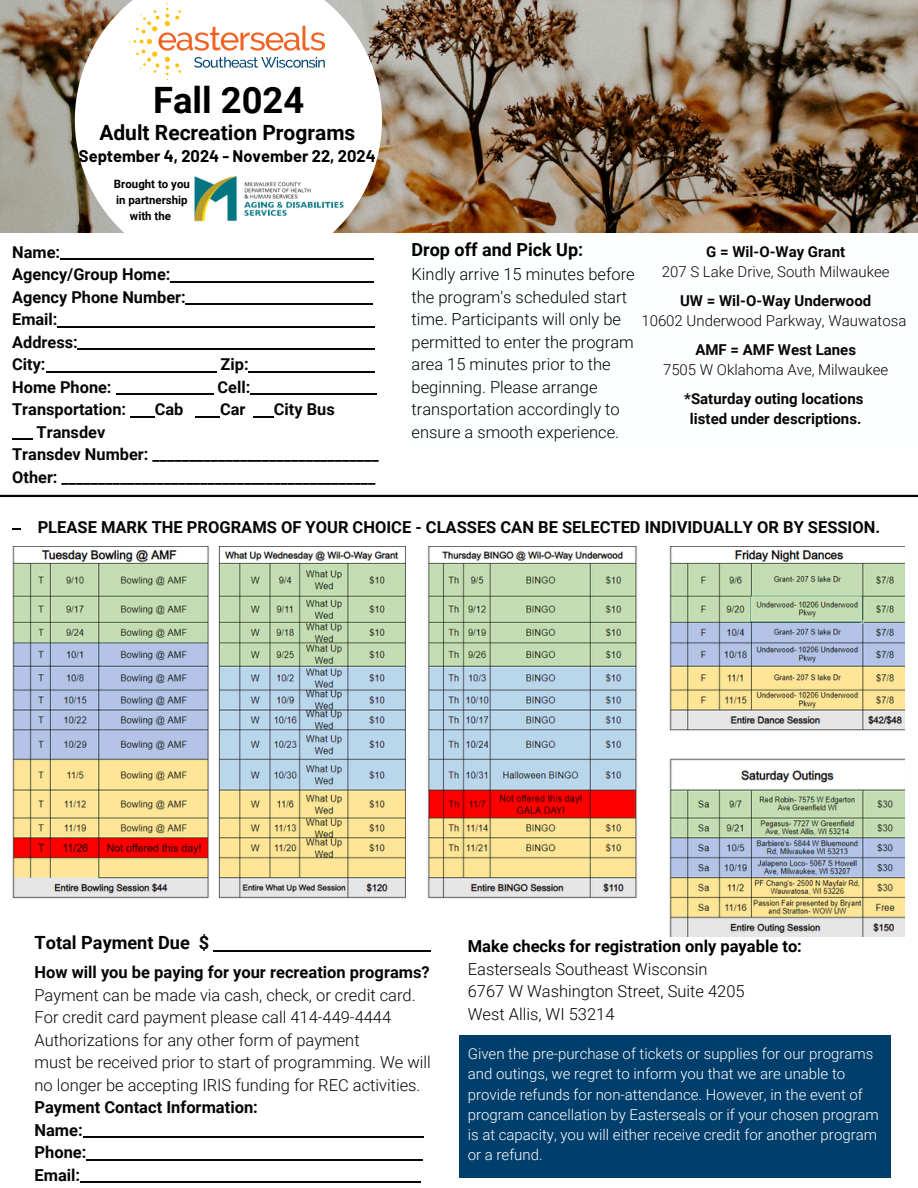
<style>
.page{position:relative;width:918px;height:1188px;background:#fff}
.page>*{position:absolute;margin:0;border:0;box-sizing:border-box;transform-origin:0 0}
.t1{font:700 36.3px "Roboto";color:#000}
.t2{font:700 21px "Roboto";color:#000}
.t3{font:700 18.15px "Roboto";color:#060606}
.t4{font:700 18px "Roboto";color:#000}
.t5{font:300 16.5px/22.5px "Roboto";color:#000}
.t6{font:300 16.5px/22.5px "Roboto";color:#060606}
.t7{font:700 16.5px "Roboto";color:#060606}
.t8{font:700 16.5px "Barlow";color:#000}
.t9{font:700 16.35px/22.5px "Roboto";color:#060606}
.t10{font:300 15px/20.2px "Roboto";color:#fff}
.t11{font:700 15px/20.5px "Roboto";color:#060606;text-align:center}
.t12{font:300 15px "Roboto";color:#060606}
.t13{font:700 11.4px/16px "Roboto";color:#000;text-align:center}
.s1{font-weight:700}
</style>
<div class="page">
<hr style="left:0;top:495px;width:918px;height:2px;background:#060606">
<div style="left:459px;top:1036px;width:432px;height:142px;background:#003e6b"></div>
<img style="left:0;top:0;width:918px;height:233px">
<svg style="left:75px;top:0;width:307px;height:259px"></svg>
<img style="left:130px;top:3px;width:194px;height:77px">
<img style="left:192px;top:173px;width:154px;height:51px">
<img style="left:13px;top:546px;width:892px;height:391px">
<hr style="left:83px;top:1137px;width:341px;height:1px;background:#060606">
<hr style="left:87px;top:1159px;width:336px;height:2px;background:#060606">
<hr style="left:80px;top:1182px;width:341px;height:1px;background:#060606">
<hr style="left:60px;top:259px;width:314px;height:1px;background:#060606">
<hr style="left:171px;top:281px;width:203px;height:1px;background:#060606">
<hr style="left:186px;top:304px;width:187px;height:1px;background:#060606">
<hr style="left:58px;top:326px;width:317px;height:1px;background:#060606">
<hr style="left:78px;top:349px;width:297px;height:1px;background:#060606">
<hr style="left:46px;top:371px;width:171px;height:1px;background:#060606">
<hr style="left:249px;top:371px;width:126px;height:1px;background:#060606">
<hr style="left:116px;top:394px;width:97px;height:1px;background:#060606">
<hr style="left:250px;top:394px;width:127px;height:1px;background:#060606">
<svg style="left:130px;top:416px;width:25px;height:1px"></svg>
<svg style="left:196px;top:416px;width:24px;height:1px"></svg>
<svg style="left:254px;top:416px;width:20px;height:1px"></svg>
<svg style="left:12px;top:439px;width:21px;height:1px"></svg>
<hr style="left:214px;top:950px;width:217px;height:1px;background:#060606">
<h4 class="t1" style="left:153px;top:79px;width:153px">Fall 2024</h4>
<h5 class="t2" style="left:99px;top:120px;width:257px">Adult Recreation Programs</h5>
<p class="t8" style="left:79px;top:145px;width:298px">September 4, 2024 - November 22, 2024</p>
<p class="t13" style="left:114px;top:176px;width:77px">Brought to you in partnership with the</p>
<p class="t9" style="left:12px;top:241px;width:175px">Name:<br>Agency/Group Home:<br>Agency Phone Number:<br>Email:<br>Address:<br>City:</p>
<p class="t9" style="left:221px;top:353px;width:30px">Zip:</p>
<p class="t9" style="left:12px;top:376px;width:101px">Home Phone:</p>
<p class="t9" style="left:217px;top:376px;width:34px">Cell:</p>
<p class="t9" style="left:12px;top:398px;width:115px">Transportation:</p>
<p class="t9" style="left:155px;top:398px;width:30px">Cab</p>
<p class="t9" style="left:220px;top:398px;width:27px">Car</p>
<p class="t9" style="left:274px;top:398px;width:62px">City Bus</p>
<p class="t9" style="left:12px;top:421px;width:368px;text-indent:24px">Transdev<br>Transdev Number: _______________________________<br>Other: ___________________________________________</p>
<p class="t4" style="left:412px;top:239px;width:173px">Drop off and Pick Up:</p>
<h6 class="t11" style="left:706px;top:242px;width:140px">G = Wil-O-Way Grant</h6>
<h4 class="t12" style="left:662px;top:264px;width:229px">207 S Lake Drive, South Milwaukee</h4>
<h3 class="t11" style="left:680px;top:291px;width:193px">UW = Wil-O-Way Underwood</h3>
<p class="t12" style="left:641px;top:313px;width:266px">10602 Underwood Parkway, Wauwatosa</p>
<h4 class="t11" style="left:695px;top:340px;width:162px">AMF = AMF West Lanes</h4>
<h5 class="t12" style="left:663px;top:362px;width:227px">7505 W Oklahoma Ave, Milwaukee</h5>
<p class="t11" style="left:684px;top:389px;width:181px">*Saturday outing locations listed under descriptions.</p>
<p class="t5" style="left:412px;top:264px;width:225px">Kindly arrive 15 minutes before the program's scheduled start time. Participants will only be permitted to enter the program area 15 minutes prior to the beginning. Please arrange transportation accordingly to ensure a smooth experience.</p>
<p class="t7" style="left:38px;top:518px;width:844px">PLEASE MARK THE PROGRAMS OF YOUR CHOICE - CLASSES CAN BE SELECTED INDIVIDUALLY OR BY SESSION.</p>
<p class="t3" style="left:35px;top:932px;width:176px">Total Payment Due $</p>
<p class="t6" style="left:35px;top:961px;width:398px"><span class="s1">How will you be paying for your recreation programs?<br></span>Payment can be made via cash, check, or credit card.<br>For credit card payment please call 414-449-4444<br>Authorizations for any other form of payment<br>must be received prior to start of programming. We will no longer be accepting IRIS funding for REC activities.<br><span class="s1">Payment Contact Information:<br>Name:<br>Phone:<br>Email:</span></p>
<p class="t5" style="left:468px;top:935px;width:336px"><span class="s1">Make checks for registration only payable to:<br></span>Easterseals Southeast Wisconsin<br>6767 W Washington Street, Suite 4205<br>West Allis, WI 53214</p>
<h1 class="t10" style="left:468px;top:1044px;width:413px">Given the pre-purchase of tickets or supplies for our programs and outings, we regret to inform you that we are unable to provide refunds for non-attendance. However, in the event of program cancellation by Easterseals or if your chosen program is at capacity, you will either receive credit for another program or a refund.</h1>
</div>
